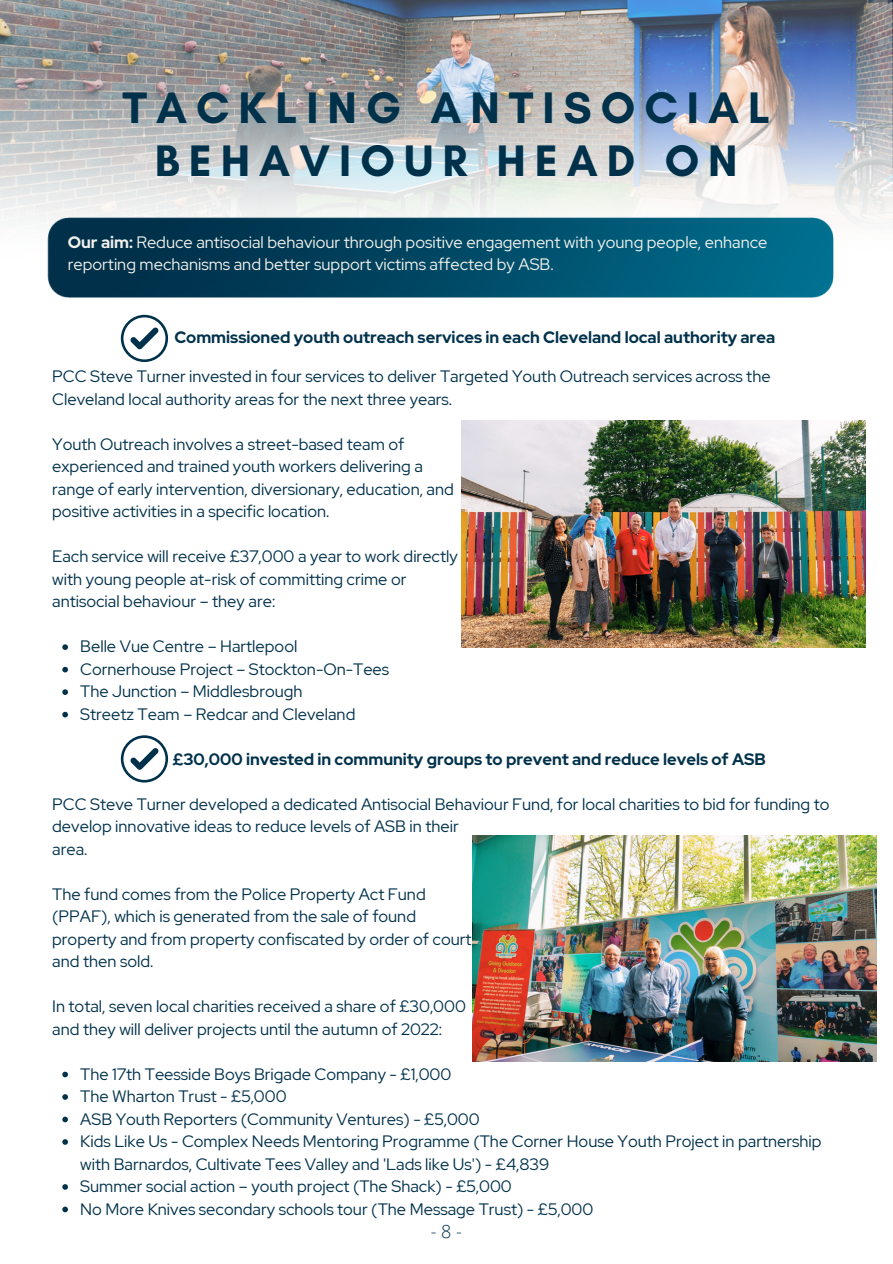
<style>
.page{position:relative;width:893px;height:1264px;background:#fff}
.page>*{position:absolute;margin:0;border:0;box-sizing:border-box;transform-origin:0 0}
.t1{font:700 45px/52.8px "Glacial Indifference";letter-spacing:.2em;color:#00314b;text-align:center}
.t2{font:300 18px "Open Sans";color:#00314b}
.t3{font:16.5px/22.5px "Red Hat Display";color:#00314b}
.t4{font:16.5px/22.5px "Red Hat Display";color:#f2f1ec}
.t5{font:700 16.5px "Red Hat Display";color:#00314b}
.s1{font-weight:700}
</style>
<div class="page">
<img style="left:0;top:0;width:891px;height:223px">
<svg style="left:122px;top:347px;width:45px;height:15px"></svg>
<svg style="left:62px;top:644px;width:6px;height:6px"></svg>
<svg style="left:62px;top:667px;width:6px;height:5px"></svg>
<svg style="left:62px;top:689px;width:6px;height:6px"></svg>
<svg style="left:62px;top:711px;width:6px;height:6px"></svg>
<svg style="left:62px;top:1071px;width:6px;height:6px"></svg>
<svg style="left:62px;top:1094px;width:6px;height:5px"></svg>
<svg style="left:62px;top:1116px;width:6px;height:6px"></svg>
<svg style="left:62px;top:1139px;width:6px;height:5px"></svg>
<svg style="left:62px;top:1184px;width:6px;height:5px"></svg>
<svg style="left:62px;top:1206px;width:6px;height:6px"></svg>
<svg style="left:121px;top:735px;width:47px;height:47px"></svg>
<img style="left:27px;top:165px;width:838px;height:182px">
<img style="left:472px;top:835px;width:404px;height:226px">
<img style="left:462px;top:420px;width:403px;height:227px">
<h1 class="t1" style="left:123px;top:80px;width:649px">TACKLING ANTISOCIAL<br>BEHAVIOUR HEAD ON</h1>
<p class="t4" style="left:68px;top:231px;width:701px"><span class="s1">Our aim:</span> Reduce antisocial behaviour through positive engagement with young people, enhance reporting mechanisms and better support victims affected by ASB.</p>
<p class="t5" style="left:174px;top:326px;width:602px">Commissioned youth outreach services in each Cleveland local authority area</p>
<p class="t3" style="left:52px;top:365px;width:720px">PCC Steve Turner invested in four services to deliver Targeted Youth Outreach services across the<br>Cleveland local authority areas for the next three years.</p>
<p class="t3" style="left:52px;top:432px;width:403px">Youth Outreach involves a street-based team of experienced and trained youth workers delivering a range of early intervention, diversionary, education, and positive activities in a specific location.</p>
<p class="t3" style="left:52px;top:545px;width:407px">Each service will receive £37,000 a year to work directly with young people at-risk of committing crime or antisocial behaviour – they are:</p>
<p class="t3" style="left:80px;top:635px;width:310px">Belle Vue Centre – Hartlepool Cornerhouse Project – Stockton-On-Tees The Junction – Middlesbrough<br>Streetz Team – Redcar and Cleveland</p>
<p class="t5" style="left:173px;top:748px;width:594px">£30,000 invested in community groups to prevent and reduce levels of ASB</p>
<p class="t3" style="left:52px;top:792px;width:778px">PCC Steve Turner developed a dedicated Antisocial Behaviour Fund, for local charities to bid for funding to develop innovative ideas to reduce levels of ASB in their<br>area.</p>
<p class="t3" style="left:52px;top:882px;width:421px">The fund comes from the Police Property Act Fund (PPAF), which is generated from the sale of found property and from property confiscated by order of court and then sold.</p>
<p class="t3" style="left:52px;top:994px;width:415px">In total, seven local charities received a share of £30,000 and they will deliver projects until the autumn of 2022:</p>
<p class="t3" style="left:80px;top:1062px;width:742px">The 17th Teesside Boys Brigade Company - £1,000<br>The Wharton Trust - £5,000<br>ASB Youth Reporters (Community Ventures) - £5,000<br>Kids Like Us - Complex Needs Mentoring Programme (The Corner House Youth Project in partnership with Barnardos, Cultivate Tees Valley and 'Lads like Us') - £4,839<br>Summer social action – youth project (The Shack) - £5,000<br>No More Knives secondary schools tour (The Message Trust) - £5,000</p>
<p class="t2" style="left:430px;top:1218px;width:33px">- 8 -</p>
</div>
